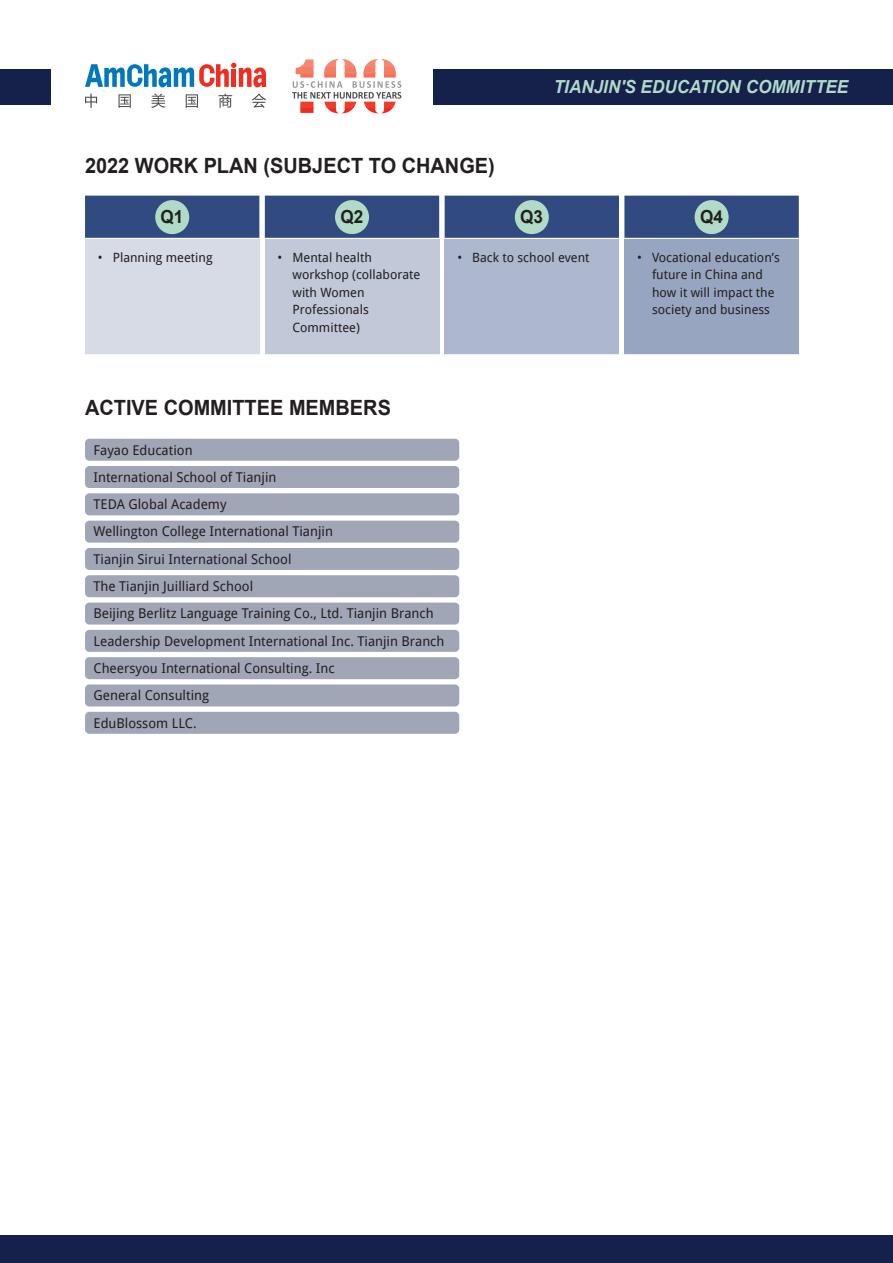
<style>
.page{position:relative;width:893px;height:1263px;background:#fff}
.page>*{position:absolute;margin:0;border:0;box-sizing:border-box;transform-origin:0 0}
.Header_L2{font:700 21px "Arial";color:#231f20;scale:.95 1}
.t1{font:italic 700 18px "Arial";color:#b0dbc7;scale:.95 1}
.Header_L2-2{font:700 18px "Arial";color:#231f20;scale:.95 1}
.Items{font:13.5px "Droid Sans";color:#231f20}
.t2{font:12.75px/17.4px "Droid Sans";color:#231f20}
</style>
<div class="page">
<svg style="left:85px;top:94px;width:12px;height:14px"></svg>
<svg style="left:119px;top:94px;width:12px;height:14px"></svg>
<svg style="left:151px;top:93px;width:14px;height:15px"></svg>
<svg style="left:186px;top:94px;width:12px;height:14px"></svg>
<svg style="left:219px;top:94px;width:13px;height:14px"></svg>
<svg style="left:252px;top:94px;width:14px;height:14px"></svg>
<svg style="left:85px;top:63px;width:181px;height:24px"></svg>
<svg style="left:300px;top:107px;width:94px;height:6px"></svg>
<svg style="left:300px;top:102px;width:96px;height:5px"></svg>
<svg style="left:296px;top:74px;width:100px;height:4px"></svg>
<svg style="left:296px;top:67px;width:100px;height:7px"></svg>
<svg style="left:299px;top:59px;width:96px;height:8px"></svg>
<svg style="left:292px;top:81px;width:109px;height:18px"></svg>
<div style="left:434px;top:69px;width:459px;height:35px;background:#15204b"></div>
<div style="left:0;top:69px;width:51px;height:35px;background:#15204b"></div>
<div style="left:0;top:1235px;width:893px;height:28px;background:#15204b"></div>
<div style="left:85px;top:238px;width:174px;height:117px;background:#d6dbe6"></div>
<div style="left:265px;top:238px;width:174px;height:117px;background:#c1c9d9"></div>
<div style="left:445px;top:238px;width:174px;height:117px;background:#adb7cd"></div>
<div style="left:624px;top:238px;width:175px;height:117px;background:#98a5c0"></div>
<svg style="left:85px;top:196px;width:714px;height:43px;background:#3b5487"></svg>
<hr style="left:624px;top:238px;width:175px;height:1px;background:#fff">
<hr style="left:85px;top:354px;width:174px;height:1px;background:#fff">
<hr style="left:265px;top:354px;width:174px;height:1px;background:#fff">
<hr style="left:445px;top:354px;width:174px;height:1px;background:#fff">
<hr style="left:624px;top:354px;width:175px;height:1px;background:#fff">
<div style="left:155px;top:200px;width:34px;height:34px;background:#b0dbc7;border-radius:50%"></div>
<div style="left:335px;top:200px;width:34px;height:34px;background:#b0dbc7;border-radius:50%"></div>
<div style="left:515px;top:200px;width:34px;height:34px;background:#b0dbc7;border-radius:50%"></div>
<div style="left:695px;top:200px;width:34px;height:34px;background:#b0dbc7;border-radius:50%"></div>
<div style="left:85px;top:439px;width:374px;height:22px;background:#a1a6b7;border-radius:4px"></div>
<div style="left:85px;top:466px;width:374px;height:22px;background:#a1a6b7;border-radius:4px"></div>
<div style="left:85px;top:493px;width:374px;height:22px;background:#a1a6b7;border-radius:4px"></div>
<div style="left:85px;top:521px;width:374px;height:22px;background:#a1a6b7;border-radius:4px"></div>
<div style="left:85px;top:548px;width:374px;height:22px;background:#a1a6b7;border-radius:4px"></div>
<div style="left:85px;top:575px;width:374px;height:22px;background:#a1a6b7;border-radius:4px"></div>
<div style="left:85px;top:602px;width:374px;height:22px;background:#a1a6b7;border-radius:4px"></div>
<div style="left:85px;top:630px;width:374px;height:22px;background:#a1a6b7;border-radius:4px"></div>
<div style="left:85px;top:657px;width:374px;height:22px;background:#a1a6b7;border-radius:4px"></div>
<div style="left:85px;top:684px;width:374px;height:22px;background:#a1a6b7;border-radius:4px"></div>
<div style="left:85px;top:712px;width:374px;height:22px;background:#a1a6b7;border-radius:4px"></div>
<h2 class="t1" style="left:554px;top:75px;width:311px">TIANJIN'S EDUCATION COMMITTEE</h2>
<p class="Header_L2" style="left:85px;top:152px;width:433px">2022 WORK PLAN (SUBJECT TO CHANGE)</p>
<p class="Header_L2-2" style="left:161px;top:205px;width:26px">Q1</p>
<p class="Header_L2-2" style="left:340px;top:205px;width:26px">Q2</p>
<p class="Header_L2-2" style="left:520px;top:205px;width:26px">Q3</p>
<p class="Header_L2-2" style="left:700px;top:205px;width:26px">Q4</p>
<p class="t2" style="left:98px;top:249px;width:116px">• Planning meeting</p>
<p class="t2" style="left:292px;top:249px;width:129px;text-indent:-15px">• Mental health workshop (collaborate with Women<br>Professionals<br>Committee)</p>
<p class="t2" style="left:457px;top:249px;width:134px">• Back to school event</p>
<p class="t2" style="left:652px;top:249px;width:129px;text-indent:-15px">• Vocational education’s future in China and how it will impact the society and business</p>
<p class="Header_L2" style="left:85px;top:394px;width:324px">ACTIVE COMMITTEE MEMBERS</p>
<p class="Items" style="left:94px;top:442px;width:101px">Fayao Education</p>
<p class="Items" style="left:94px;top:469px;width:184px">International School of Tianjin</p>
<p class="Items" style="left:94px;top:497px;width:135px">TEDA Global Academy</p>
<p class="Items" style="left:94px;top:524px;width:241px">Wellington College International Tianjin</p>
<p class="Items" style="left:94px;top:551px;width:200px">Tianjin Sirui International School</p>
<p class="Items" style="left:94px;top:578px;width:161px">The Tianjin Juilliard School</p>
<p class="Items" style="left:94px;top:606px;width:342px">Beijing Berlitz Language Training Co., Ltd. Tianjin Branch</p>
<p class="Items" style="left:94px;top:633px;width:352px">Leadership Development International Inc. Tianjin Branch</p>
<p class="Items" style="left:94px;top:660px;width:243px">Cheersyou International Consulting. Inc</p>
<p class="Items" style="left:94px;top:688px;width:117px">General Consulting</p>
<p class="Items" style="left:94px;top:715px;width:105px">EduBlossom LLC.</p>
</div>
